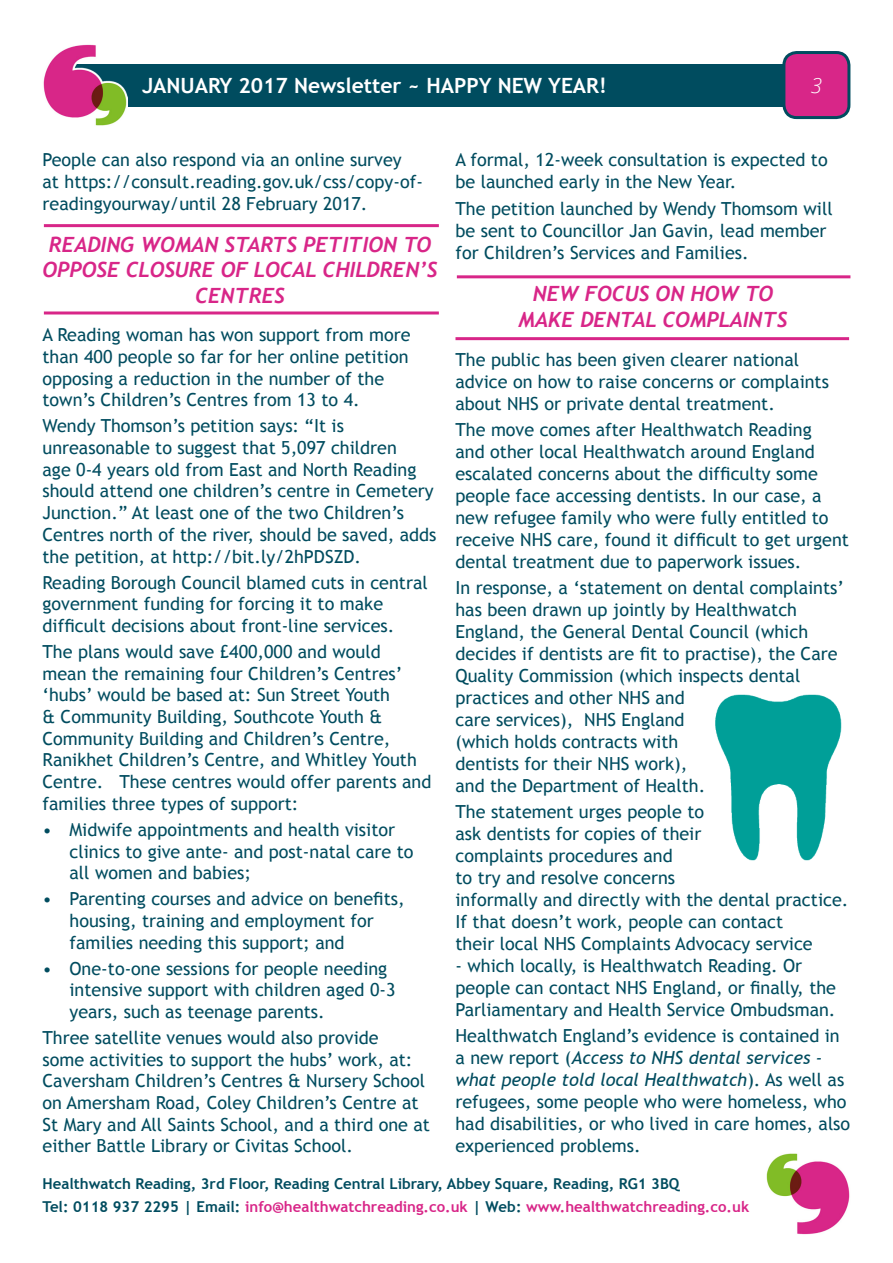
<style>
.page{position:relative;width:893px;height:1263px;background:#fff}
.page>*{position:absolute;margin:0;border:0;box-sizing:border-box;transform-origin:0 0}
.t1{font:italic 700 21px/25.3px "Trebuchet";color:#d82688;text-align:center}
.t2{font:700 21px "Trebuchet MS";color:#fff}
.t3{font:italic 300 21px "Open Sans";color:#fff}
.t4{font:18px/22px "Trebuchet MS";color:#004c5f}
.t5{font:700 15px "Trebuchet MS";color:#d82688}
.t6{font:700 15px "Trebuchet MS";color:#004c5f}
.s1{font-style:italic}
.s2{color:#004c5f}
</style>
<div class="page">
<div style="left:66px;top:64px;width:778px;height:42px;background:#004c5f"></div>
<img style="left:43px;top:44px;width:85px;height:82px">
<div style="left:784px;top:53px;width:65px;height:65px;background:#d82688;border-radius:13px"></div>
<div style="left:782px;top:51px;width:68px;height:68px;border:3px solid #004c5f;border-radius:13px"></div>
<img style="left:766px;top:1153px;width:84px;height:82px">
<hr style="left:457px;top:275px;width:393px;height:3px;background:#d82688">
<hr style="left:455px;top:337px;width:394px;height:3px;background:#d82688">
<hr style="left:44px;top:224px;width:395px;height:3px;background:#d82688">
<hr style="left:44px;top:311px;width:395px;height:3px;background:#d82688">
<img style="left:715px;top:694px;width:127px;height:167px">
<p class="t2" style="left:142px;top:72px;width:466px">JANUARY 2017 Newsletter ~ HAPPY NEW YEAR!</p>
<p class="t3" style="left:811px;top:71px;width:13px">3</p>
<p class="t4" style="left:43px;top:149px;width:382px;line-height:21.6px">People can also respond via an online survey<br>at https://consult.reading.gov.uk/css/copy-of&shy;readingyourway/until 28 February 2017.</p>
<p class="t1" style="left:43px;top:232px;width:396px">READING WOMAN STARTS PETITION TO<br>OPPOSE CLOSURE OF LOCAL CHILDREN’S<br>CENTRES</p>
<p class="t4" style="left:43px;top:324px;width:369px">A Reading woman has won support from more than 400 people so far for her online petition opposing a reduction in the number of the town’s Children’s Centres from 13 to 4.</p>
<p class="t4" style="left:43px;top:415px;width:395px">Wendy Thomson’s petition says: “It is unreasonable to suggest that 5,097 children<br>age 0-4 years old from East and North Reading should attend one children’s centre in Cemetery Junction.” At least one of the two Children’s Centres north of the river, should be saved, adds the petition, at http://bit.ly/2hPDSZD.</p>
<p class="t4" style="left:43px;top:571px;width:387px">Reading Borough Council blamed cuts in central government funding for forcing it to make difficult decisions about front-line services.</p>
<p class="t4" style="left:43px;top:641px;width:390px">The plans would save £400,000 and would<br>mean the remaining four Children’s Centres’ ‘hubs’ would be based at: Sun Street Youth<br>&amp; Community Building, Southcote Youth &amp; Community Building and Children’s Centre, Ranikhet Children’s Centre, and Whitley Youth Centre. These centres would offer parents and families three types of support:</p>
<p class="t4" style="left:70px;top:819px;width:345px;text-indent:-27px">• Midwife appointments and health visitor clinics to give ante- and post-natal care to all women and babies;</p>
<p class="t4" style="left:70px;top:888px;width:337px;text-indent:-27px">• Parenting courses and advice on benefits, housing, training and employment for families needing this support; and</p>
<p class="t4" style="left:70px;top:957px;width:327px;text-indent:-27px">• One-to-one sessions for people needing intensive support with children aged 0-3 years, such as teenage parents.</p>
<p class="t4" style="left:43px;top:1027px;width:389px">Three satellite venues would also provide<br>some activities to support the hubs’ work, at:<br>Caversham Children’s Centres &amp; Nursery School on Amersham Road, Coley Children’s Centre at St Mary and All Saints School, and a third one at either Battle Library or Civitas School.</p>
<p class="t4" style="left:455px;top:149px;width:374px">A formal, 12-week consultation is expected to be launched early in the New Year.</p>
<p class="t4" style="left:455px;top:197px;width:379px">The petition launched by Wendy Thomsom will be sent to Councillor Jan Gavin, lead member for Children’s Services and Families.</p>
<p class="t1" style="left:533px;top:281px;width:242px">NEW FOCUS ON HOW TO</p>
<p class="t1" style="left:519px;top:307px;width:270px">MAKE DENTAL COMPLAINTS</p>
<p class="t4" style="left:455px;top:349px;width:375px">The public has been given clearer national advice on how to raise concerns or complaints about NHS or private dental treatment.</p>
<p class="t4" style="left:455px;top:419px;width:395px">The move comes after Healthwatch Reading<br>and other local Healthwatch around England escalated concerns about the difficulty some people face accessing dentists. In our case, a new refugee family who were fully entitled to receive NHS care, found it difficult to get urgent dental treatment due to paperwork issues.</p>
<p class="t4" style="left:455px;top:577px;width:390px">In response, a ‘statement on dental complaints’ has been drawn up jointly by Healthwatch England, the General Dental Council (which decides if dentists are fit to practise), the Care Quality Commission (which inspects dental practices and other NHS and<br>care services), NHS England<br>(which holds contracts with<br>dentists for their NHS work),<br>and the Department of Health.</p>
<p class="t4" style="left:455px;top:801px;width:394px">The statement urges people to<br>ask dentists for copies of their<br>complaints procedures and<br>to try and resolve concerns<br>informally and directly with the dental practice.<br>If that doesn’t work, people can contact<br>their local NHS Complaints Advocacy service</p>
<p class="t4" style="left:455px;top:955px;width:382px">- which locally, is Healthwatch Reading. Or people can contact NHS England, or finally, the<br>Parliamentary and Health Service Ombudsman.</p>
<p class="t4" style="left:455px;top:1025px;width:396px">Healthwatch England’s evidence is contained in a new report (<span class="s1">Access to NHS dental services - what people told local Healthwatch</span>). As well as refugees, some people who were homeless, who had disabilities, or who lived in care homes, also experienced problems.</p>
<p class="t6" style="left:43px;top:1175px;width:638px">Healthwatch Reading, 3rd Floor, Reading Central Library, Abbey Square, Reading, RG1 3BQ</p>
<p class="t5" style="left:43px;top:1197px;width:708px"><span class="s2">Tel: 0118 937 2295 | Email:</span> info@healthwatchreading.co.uk <span class="s2">| Web:</span> www.healthwatchreading.co.uk</p>
</div>
